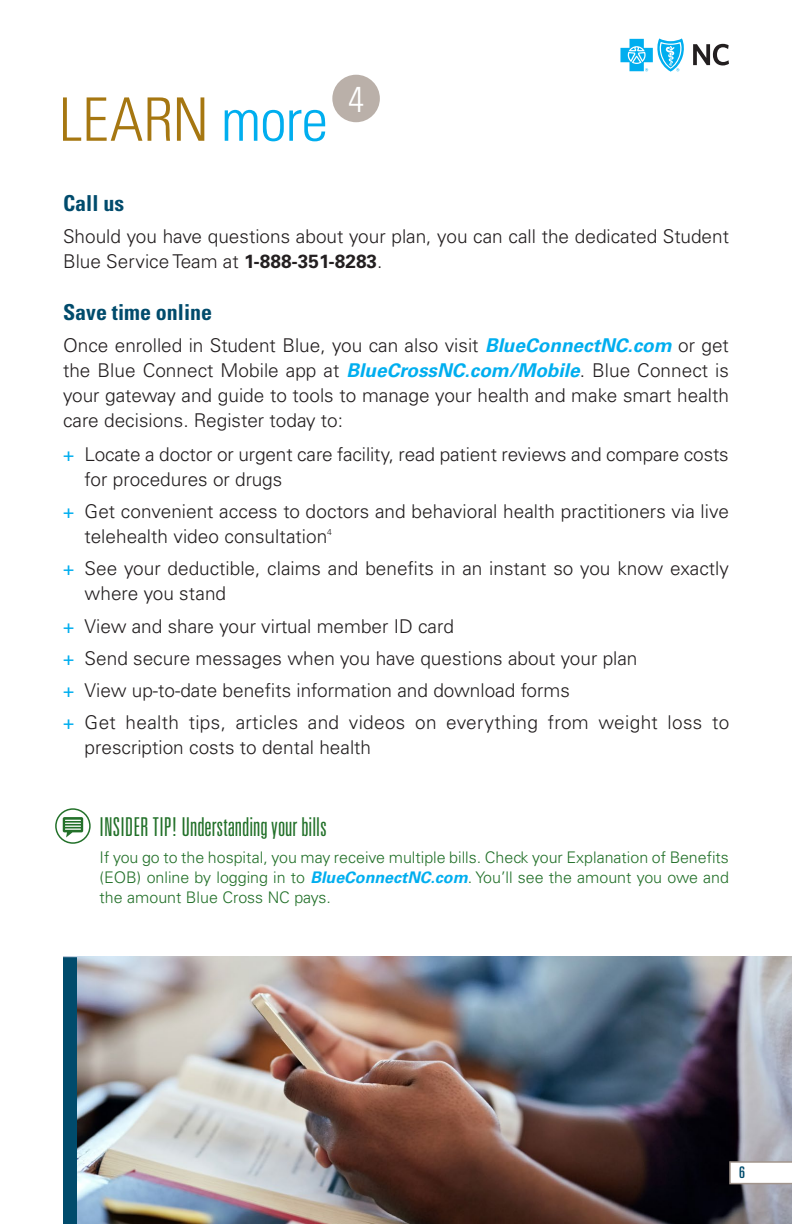
<style>
.page{position:relative;width:792px;height:1224px;background:#fff}
.page>*{position:absolute;margin:0;border:0;box-sizing:border-box;transform-origin:0 0}
.Headline_1__all_uppe{font:300 condensed 60px "Univers LT Std";letter-spacing:-.01em;color:#a67711}
.Number_icons{font:300 condensed 36px "Univers LT Std";color:#fff}
.Body_paragraph{font:300 ultra-condensed 26px "Univers LT Std";color:#23712a}
.Subhead__upper___low{font:700 condensed 22px "Univers LT Std";color:#004b6c}
.Body_paragraph-2{font:300 19px/25px "Univers LT Std";color:#231f20}
.Body_paragraph-3{font:300 19px/25px "Univers LT Std";letter-spacing:.02em;color:#231f20}
.Insider_Tip_Sentence{font:300 16px/20px "Univers LT Std";color:#23712a;text-align:justify}
.Page_number{font:ultra-condensed 16px "Univers LT Std";color:#004b6c}
.s1{color:#00aeef}
.s2{font-weight:700}
.s3{font-weight:700;font-style:italic;color:#00aeef}
.s4{font-weight:400;color:#00aeef}
</style>
<div class="page">
<img style="left:63px;top:956px;width:729px;height:268px">
<svg style="left:56px;top:809px;width:34px;height:34px"></svg>
<div style="left:55px;top:808px;width:36px;height:36px;border:2px solid #23712a;border-radius:50%"></div>
<svg style="left:63px;top:817px;width:20px;height:20px"></svg>
<div style="left:332px;top:75px;width:48px;height:47px;background:#bab0a9;border-radius:50%"></div>
<svg style="left:729px;top:1161px;width:63px;height:23px"></svg>
<svg style="left:620px;top:38px;width:64px;height:34px"></svg>
<svg style="left:693px;top:44px;width:36px;height:21px"></svg>
<div style="left:63px;top:957px;width:14px;height:267px;background:#004b6c"></div>
<h1 class="Headline_1__all_uppe" style="left:59px;top:84px;width:271px">LEARN <span class="s1">more</span></h1>
<p class="Number_icons" style="left:348px;top:77px;width:17px">4</p>
<h3 class="Subhead__upper___low" style="left:63px;top:189px;width:63px">Call us</h3>
<p class="Body_paragraph-2" style="left:63px;top:224px;width:668px">Should you have questions about your plan, you can call the dedicated Student<br>Blue Service Team at <span class="s2">1-888-351-8283</span>.</p>
<h3 class="Subhead__upper___low" style="left:63px;top:299px;width:151px">Save time online</h3>
<p class="Body_paragraph-2" style="left:63px;top:333px;width:668px;text-align:justify">Once enrolled in Student Blue, you can also visit <span class="s3">BlueConnectNC.com</span> or get the Blue Connect Mobile app at <span class="s3">BlueCrossNC.com/Mobile</span>. Blue Connect is your gateway and guide to tools to manage your health and make smart health care decisions. Register today to:</p>
<p class="Body_paragraph-2" style="left:85px;top:442px;width:646px;text-indent:-22px"><span class="s4">+</span> Locate a doctor or urgent care facility, read patient reviews and compare costs for procedures or drugs</p>
<p class="Body_paragraph-2" style="left:85px;top:499px;width:646px;text-indent:-22px"><span class="s4">+</span> Get convenient access to doctors and behavioral health practitioners via live telehealth video consultation<sup>4</sup></p>
<p class="Body_paragraph-2" style="left:85px;top:556px;width:646px;text-indent:-22px"><span class="s4">+</span> See your deductible, claims and benefits in an instant so you know exactly where you stand</p>
<p class="Body_paragraph-2" style="left:63px;top:613px;width:393px"><span class="s4">+</span> View and share your virtual member ID card</p>
<p class="Body_paragraph-2" style="left:63px;top:646px;width:576px"><span class="s4">+</span> Send secure messages when you have questions about your plan</p>
<p class="Body_paragraph-2" style="left:63px;top:678px;width:508px"><span class="s4">+</span> View up-to-date benefits information and download forms</p>
<p class="Body_paragraph-3" style="left:85px;top:710px;width:646px;text-indent:-22px"><span class="s4">+</span> Get health tips, articles and videos on everything from weight loss to prescription costs to dental health</p>
<p class="Body_paragraph" style="left:100px;top:813px;width:229px">INSIDER TIP! Understanding your bills</p>
<p class="Insider_Tip_Sentence" style="left:100px;top:848px;width:631px">If you go to the hospital, you may receive multiple bills. Check your Explanation of Benefits (EOB) online by logging in to <span class="s3">BlueConnectNC.com</span>. You’ll see the amount you owe and the amount Blue Cross NC pays.</p>
<p class="Page_number" style="left:739px;top:1164px;width:7px">6</p>
</div>
